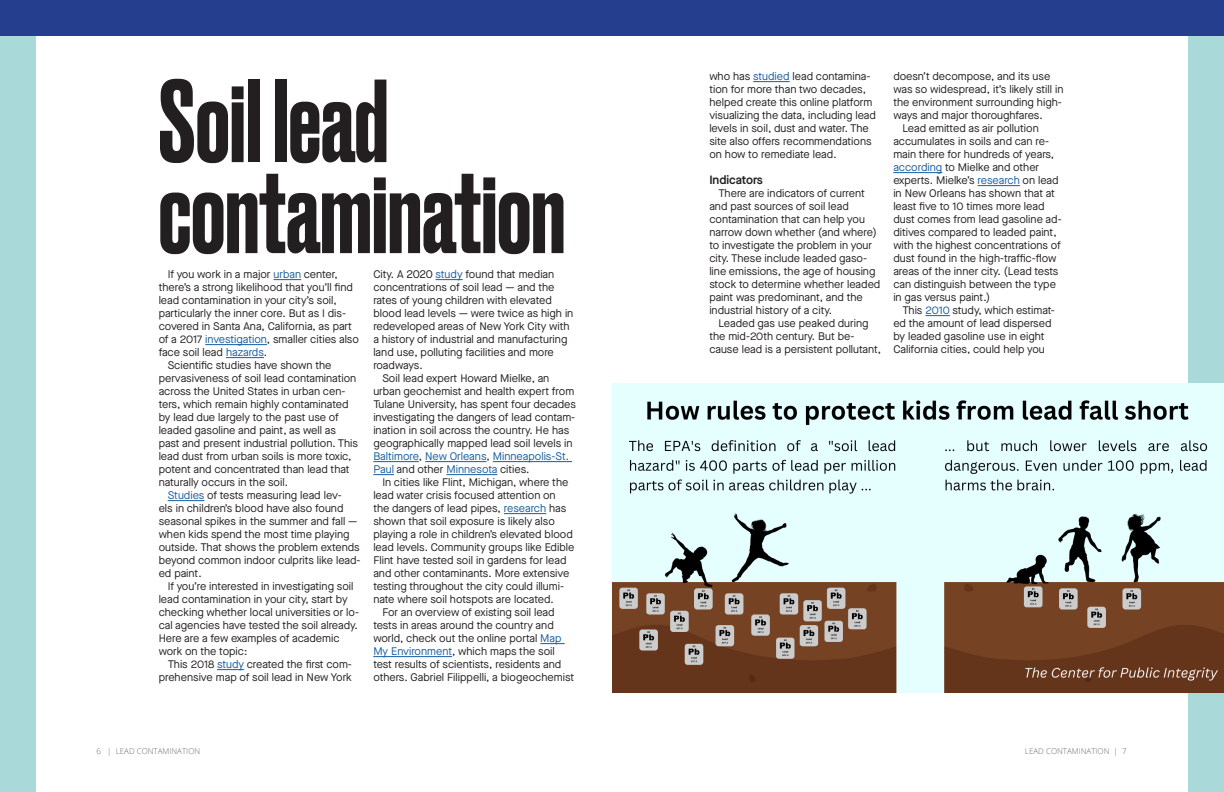
<style>
.page{position:relative;width:1224px;height:792px;background:#fff}
.page>*{position:absolute;margin:0;border:0;box-sizing:border-box;transform-origin:0 0}
.Small_hed_30pt{font:500 111px/91px "Druk";color:#231f20}
.Body{font:600 12px "Maison Neue";color:#231f20}
.Body-2{font:11px/13px "Maison Neue";color:#231f20}
.t1{font:300 8px "Open Sans";color:#6c6d70}
.s1{color:#175d9e}
</style>
<div class="page">
<div style="left:0;top:0;width:1224px;height:36px;background:#253f8e"></div>
<div style="left:0;top:36px;width:36px;height:756px;background:#a9d9d9"></div>
<div style="left:1188px;top:36px;width:36px;height:756px;background:#a9d9d9"></div>
<svg style="left:274px;top:279px;width:27px;height:1px"></svg>
<hr style="left:205px;top:344px;width:62px;height:1px;background:#175d9e">
<hr style="left:226px;top:357px;width:38px;height:1px;background:#175d9e">
<hr style="left:168px;top:500px;width:36px;height:1px;background:#175d9e">
<svg style="left:217px;top:669px;width:27px;height:1px"></svg>
<svg style="left:436px;top:279px;width:27px;height:1px"></svg>
<hr style="left:373px;top:461px;width:46px;height:1px;background:#175d9e">
<hr style="left:425px;top:461px;width:62px;height:1px;background:#175d9e">
<hr style="left:493px;top:461px;width:79px;height:1px;background:#175d9e">
<svg style="left:373px;top:474px;width:21px;height:1px"></svg>
<hr style="left:446px;top:474px;width:51px;height:1px;background:#175d9e">
<hr style="left:504px;top:513px;width:42px;height:1px;background:#175d9e">
<svg style="left:540px;top:643px;width:25px;height:1px"></svg>
<hr style="left:373px;top:656px;width:79px;height:1px;background:#175d9e">
<hr style="left:753px;top:81px;width:37px;height:1px;background:#175d9e">
<hr style="left:893px;top:172px;width:49px;height:1px;background:#175d9e">
<hr style="left:978px;top:185px;width:42px;height:1px;background:#175d9e">
<svg style="left:925px;top:315px;width:25px;height:1px"></svg>
<img style="left:612px;top:384px;width:612px;height:309px">
<p class="Small_hed_30pt" style="left:159px;top:70px;width:408px">Soil lead contamination</p>
<p class="Body-2" style="left:159px;top:268px;width:202px;text-indent:9px">If you work in a major <span class="s1">urban</span> center, there’s a strong likelihood that you’ll find lead contamination in your city’s soil, particularly the inner core. But as I dis&shy;covered in Santa Ana, California, as part of a 2017 <span class="s1">investigation</span>, smaller cities also face soil lead <span class="s1">hazards</span>.</p>
<p class="Body-2" style="left:159px;top:359px;width:201px;text-indent:9px">Scientific studies have shown the pervasiveness of soil lead contamination across the United States in urban cen&shy;ters, which remain highly contaminated by lead due largely to the past use of leaded gasoline and paint, as well as past and present industrial pollution. This lead dust from urban soils is more toxic, potent and concentrated than lead that naturally occurs in the soil.</p>
<p class="Body-2" style="left:159px;top:489px;width:203px;text-indent:9px"><span class="s1">Studies</span> of tests measuring lead lev-<br>els in children’s blood have also found seasonal spikes in the summer and fall — when kids spend the most time playing outside. That shows the problem extends beyond common indoor culprits like lead&shy;ed paint.</p>
<p class="Body-2" style="left:159px;top:580px;width:202px;text-indent:9px">If you’re interested in investigating soil lead contamination in your city, start by checking whether local universities or lo&shy;cal agencies have tested the soil already.<br>Here are a few examples of academic work on the topic:</p>
<p class="Body-2" style="left:159px;top:658px;width:195px;text-align:right">This 2018 <span class="s1">study</span> created the first com&shy;prehensive map of soil lead in New York</p>
<p class="Body-2" style="left:373px;top:268px;width:202px">City. A 2020 <span class="s1">study</span> found that median concentrations of soil lead — and the rates of young children with elevated blood lead levels — were twice as high in redeveloped areas of New York City with a history of industrial and manufacturing land use, polluting facilities and more roadways.</p>
<p class="Body-2" style="left:373px;top:372px;width:204px;text-indent:9px">Soil lead expert Howard Mielke, an urban geochemist and health expert from Tulane University, has spent four decades investigating the dangers of lead contam&shy;ination in soil across the country. He has geographically mapped lead soil levels in <span class="s1">Baltimore</span>, <span class="s1">New Orleans</span>, <span class="s1">Minneapolis-St.<br>Paul</span> and other <span class="s1">Minnesota</span> cities.</p>
<p class="Body-2" style="left:373px;top:476px;width:203px;text-indent:9px">In cities like Flint, Michigan, where the lead water crisis focused attention on the dangers of lead pipes, <span class="s1">research</span> has shown that soil exposure is likely also playing a role in children’s elevated blood lead levels. Community groups like Edible Flint have tested soil in gardens for lead and other contaminants. More extensive testing throughout the city could illumi&shy;nate where soil hotspots are located.</p>
<p class="Body-2" style="left:373px;top:606px;width:202px;text-indent:9px">For an overview of existing soil lead tests in areas around the country and world, check out the online portal <span class="s1">Map My Environment</span>, which maps the soil test results of scientists, residents and others. Gabriel Filippelli, a biogeochemist</p>
<p class="Body-2" style="left:709px;top:70px;width:168px">who has <span class="s1">studied</span> lead contamina&shy;tion for more than two decades, helped create this online platform visualizing the data, including lead levels in soil, dust and water. The site also offers recommendations on how to remediate lead.</p>
<p class="Body" style="left:709px;top:172px;width:55px">Indicators</p>
<p class="Body-2" style="left:709px;top:187px;width:173px;text-indent:9px">There are indicators of current and past sources of soil lead contamination that can help you narrow down whether (and where) to investigate the problem in your city. These include leaded gaso&shy;line emissions, the age of housing stock to determine whether leaded paint was predominant, and the industrial history of a city.</p>
<p class="Body-2" style="left:709px;top:317px;width:173px;text-indent:9px">Leaded gas use peaked during the mid-20th century. But be&shy;cause lead is a persistent pollutant,</p>
<p class="Body-2" style="left:893px;top:70px;width:172px">doesn’t decompose, and its use was so widespread, it’s likely still in the environment surrounding high&shy;ways and major thoroughfares.</p>
<p class="Body-2" style="left:893px;top:122px;width:170px;text-indent:9px">Lead emitted as air pollution accumulates in soils and can re&shy;main there for hundreds of years, <span class="s1">according</span> to Mielke and other experts. Mielke’s <span class="s1">research</span> on lead in New Orleans has shown that at least five to 10 times more lead dust comes from lead gasoline ad&shy;ditives compared to leaded paint, with the highest concentrations of dust found in the high-traffic-flow areas of the inner city. (Lead tests can distinguish between the type in gas versus paint.)</p>
<p class="Body-2" style="left:893px;top:304px;width:163px;text-indent:9px">This <span class="s1">2010</span> study, which estimat&shy;ed the amount of lead dispersed by leaded gasoline use in eight<br>California cities, could help you</p>
<p class="t1" style="left:96px;top:746px;width:105px">6 | LEAD CONTAMINATION</p>
<p class="t1" style="left:1025px;top:745px;width:103px">LEAD CONTAMINATION | 7</p>
</div>
